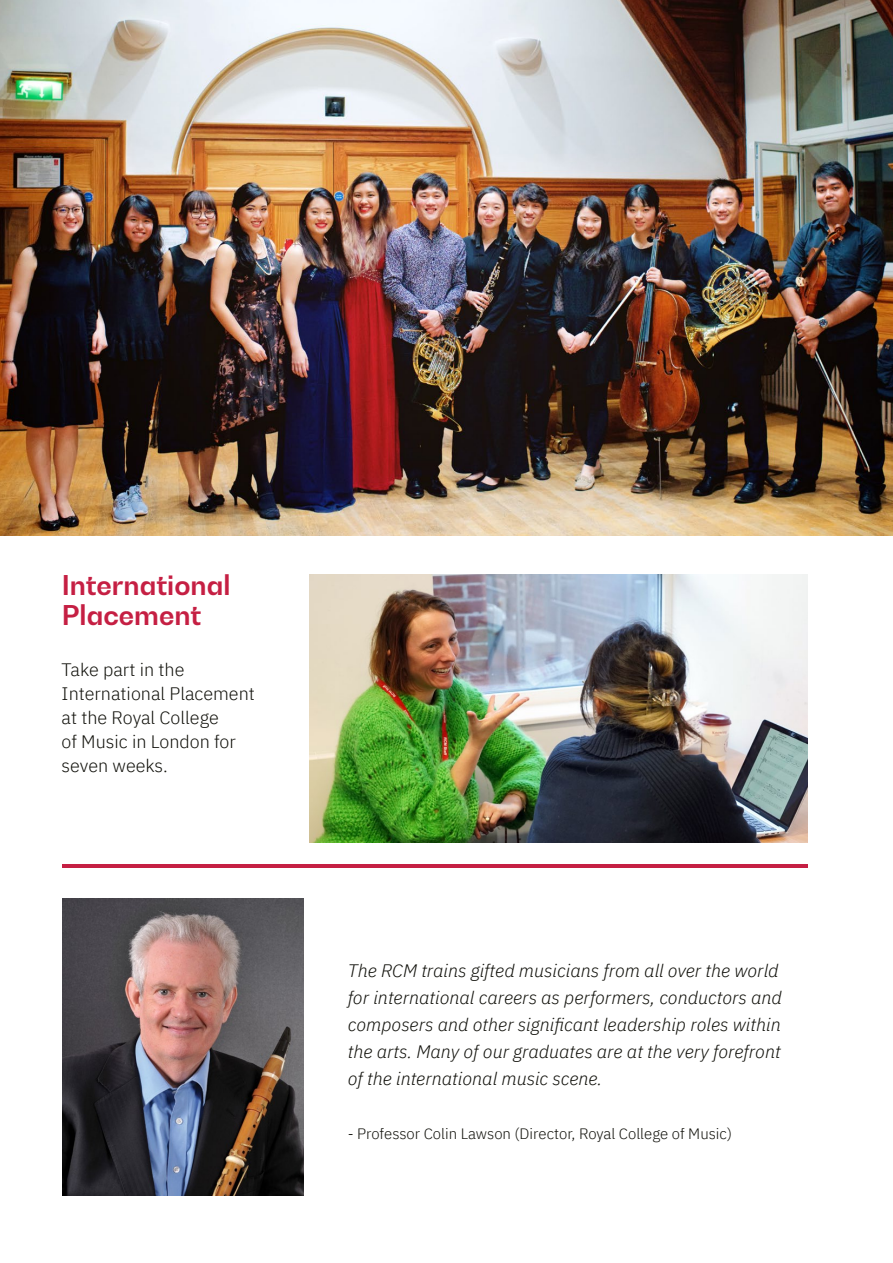
<style>
.page{position:relative;width:893px;height:1263px;background:#fff}
.page>*{position:absolute;margin:0;border:0;box-sizing:border-box;transform-origin:0 0}
.t1{font:700 27px/30px "Bw Gradual";color:#c51f43}
.t2{font:italic 300 18px/27px "IBM Plex Sans";color:#10100a}
.t3{font:300 18px/24px "IBM Plex Sans";color:#10100a}
.t4{font:300 15px "IBM Plex Sans";color:#10100a}
</style>
<div class="page">
<img style="left:310px;top:574px;width:498px;height:268px">
<img style="left:0;top:0;width:893px;height:536px">
<hr style="left:63px;top:865px;width:745px;height:3px;background:#c51f43">
<img style="left:63px;top:898px;width:241px;height:298px">
<h1 class="t1" style="left:62px;top:569px;width:170px">International<br>Placement</h1>
<p class="t3" style="left:62px;top:656px;width:195px">Take part in the<br>International Placement at the Royal College<br>of Music in London for seven weeks.</p>
<p class="t2" style="left:348px;top:956px;width:436px">The RCM trains gifted musicians from all over the world for international careers as performers, conductors and composers and other significant leadership roles within the arts. Many of our graduates are at the very forefront of the international music scene.</p>
<p class="t4" style="left:348px;top:1122px;width:386px">- Professor Colin Lawson (Director, Royal College of Music)</p>
</div>
